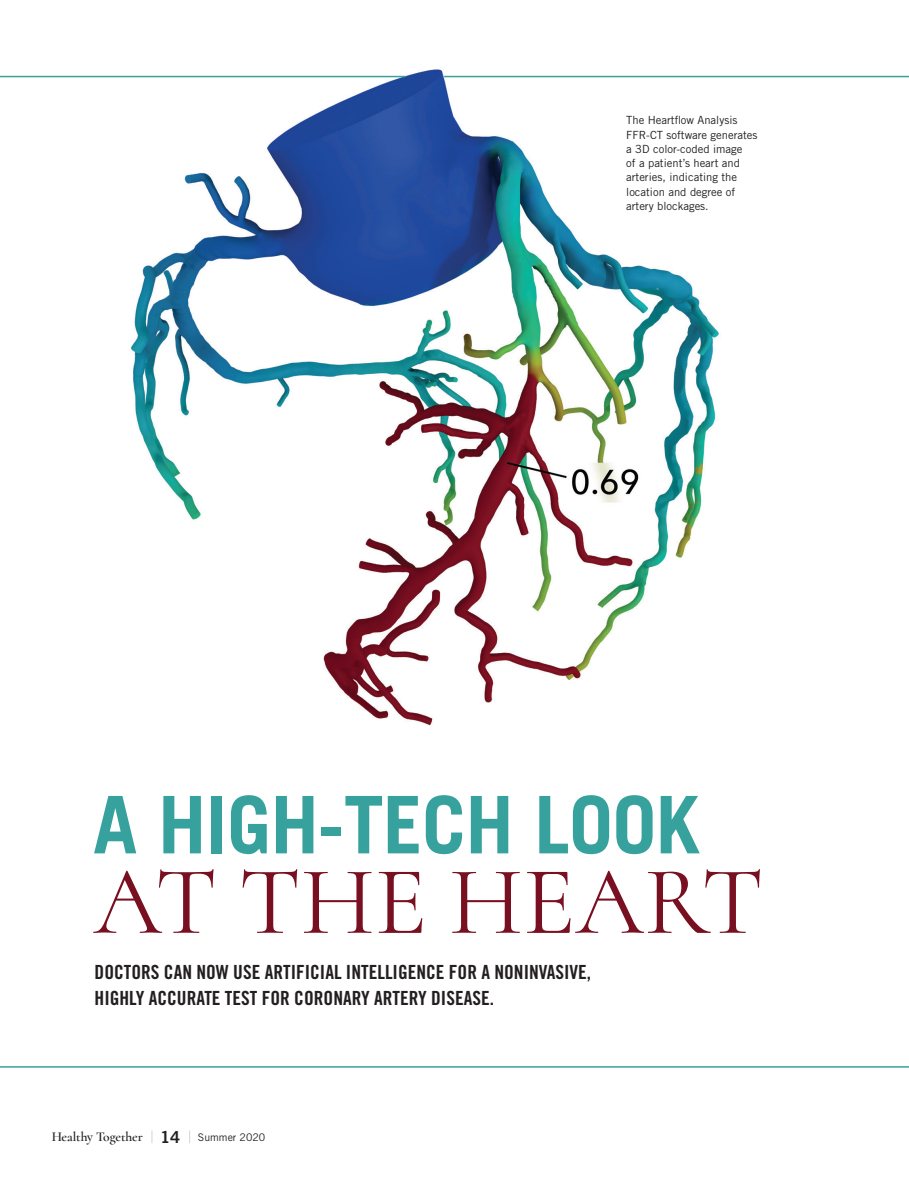
<style>
.page{position:relative;width:909px;height:1180px;background:#fff}
.page>*{position:absolute;margin:0;border:0;box-sizing:border-box;transform-origin:0 0}
.t1{font:97.5px "Cormorant";color:#791021}
.t2{font:700 79.5px "Trade Gothic";letter-spacing:-.01em;color:#37a29d}
.t3{font:19.5px/25.5px "Trade Gothic Bold Cond Twenty";color:#231f20}
.t4{font:600 13.5px "Cormorant";letter-spacing:-.01em;color:#231f20}
.t5{font:11.25px/14.2px "Trade Gothic";color:#231f20}
.s1{font-family:"Trade Gothic";font-weight:300;font-size:17.1px;color:#808285}
.s2{font-family:"Trade Gothic Bold Two";font-weight:400;font-size:16.5px}
.s3{font-family:"Trade Gothic";font-weight:400;font-size:10.5px}
</style>
<div class="page">
<img style="left:64px;top:69px;width:722px;height:657px">
<hr style="left:0;top:76px;width:405px;height:1px;background:#37a29d">
<hr style="left:444px;top:76px;width:465px;height:1px;background:#37a29d">
<hr style="left:0;top:1066px;width:909px;height:1px;background:#37a29d">
<p class="t5" style="left:626px;top:113px;width:133px">The Heartflow Analysis<br>FFR-CT software generates a 3D color-coded image<br>of a patient’s heart and arteries, indicating the location and degree of artery blockages.</p>
<h2 class="t2" style="left:93px;top:776px;width:608px">A HIGH-TECH LOOK</h2>
<h1 class="t1" style="left:94px;top:842px;width:671px">AT THE HEART</h1>
<h3 class="t3" style="left:95px;top:959px;width:498px">DOCTORS CAN NOW USE ARTIFICIAL INTELLIGENCE FOR A NONINVASIVE,<br>HIGHLY ACCURATE TEST FOR CORONARY ARTERY DISEASE.</h3>
<p class="t4" style="left:52px;top:1128px;width:215px">Healthy Together <span class="s1">|</span> <span class="s2">14</span> <span class="s1">|</span> <span class="s3">Summer 2020</span></p>
</div>
